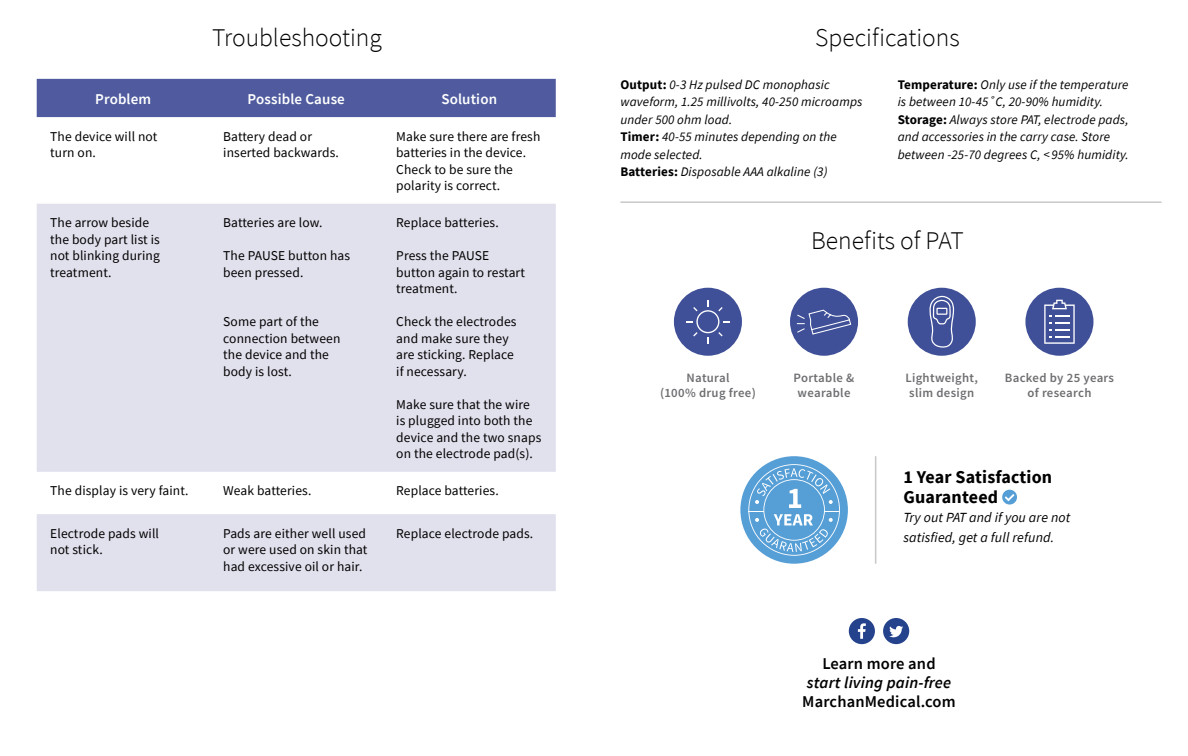
<style>
.page{position:relative;width:1188px;height:756px;background:#fff}
.page>*{position:absolute;margin:0;border:0;box-sizing:border-box;transform-origin:0 0}
.t1{font:300 25.5px "Source Sans Pro";color:#000}
.t2{font:700 18px/19.5px "Source Sans Pro";letter-spacing:.01em;color:#000}
.t3{font:600 16.5px "Source Sans Pro";letter-spacing:.01em;color:#000}
.t4{font:italic 600 16.5px "Source Sans Pro";letter-spacing:.01em;color:#000}
.t5{font:600 15px "Source Sans Pro";letter-spacing:.01em;color:#fff}
.t6{font:italic 13.95px/19.5px "Source Sans Pro";letter-spacing:.01em;color:#000}
.t7{font:13.5px/16.5px "Source Sans Pro";letter-spacing:.01em;color:#000}
.t8{font:italic 13.2px/17.5px "Source Sans Pro";letter-spacing:.01em;color:#000}
.t9{font:600 12.75px/15.3px "Source Sans Pro";letter-spacing:.025em;color:#6d6e71;text-align:center}
.s1{font-weight:700;font-style:normal}
</style>
<div class="page">
<div style="left:37px;top:79px;width:519px;height:38px;background:#4f5b9e"></div>
<svg style="left:37px;top:204px;width:519px;height:387px;background:#e4e3ee"></svg>
<hr style="left:620px;top:201px;width:542px;height:2px;background:#c7c8ca">
<hr style="left:875px;top:456px;width:1px;height:108px;background:#c7c8ca">
<div style="left:740px;top:456px;width:108px;height:108px;background:#559ed6;border-radius:50%"></div>
<svg style="left:748px;top:464px;width:92px;height:92px"></svg>
<svg style="left:883px;top:618px;width:26px;height:26px"></svg>
<svg style="left:849px;top:618px;width:26px;height:26px"></svg>
<svg style="left:1002px;top:490px;width:15px;height:15px"></svg>
<div style="left:674px;top:288px;width:68px;height:68px;background:#3f5098;border-radius:50%"></div>
<div style="left:1025px;top:288px;width:68px;height:68px;background:#3f5098;border-radius:50%"></div>
<div style="left:790px;top:288px;width:68px;height:68px;background:#3f5098;border-radius:50%"></div>
<div style="left:908px;top:288px;width:68px;height:68px;background:#3f5098;border-radius:50%"></div>
<svg style="left:686px;top:300px;width:44px;height:43px"></svg>
<svg style="left:1044px;top:300px;width:31px;height:44px"></svg>
<svg style="left:929px;top:295px;width:26px;height:53px"></svg>
<svg style="left:796px;top:309px;width:56px;height:26px"></svg>
<h1 class="t1" style="left:212px;top:22px;width:171px">Troubleshooting</h1>
<p class="t5" style="left:95px;top:89px;width:58px">Problem</p>
<p class="t5" style="left:248px;top:89px;width:99px">Possible Cause</p>
<p class="t5" style="left:441px;top:89px;width:57px">Solution</p>
<p class="t7" style="left:50px;top:128px;width:109px">The device will not turn on.</p>
<p class="t7" style="left:223px;top:128px;width:117px">Battery dead or inserted backwards.</p>
<p class="t7" style="left:396px;top:128px;width:146px">Make sure there are fresh batteries in the device.<br>Check to be sure the polarity is correct.</p>
<p class="t7" style="left:50px;top:215px;width:111px">The arrow beside the body part list is not blinking during treatment.</p>
<p class="t7" style="left:223px;top:215px;width:101px">Batteries are low.</p>
<p class="t7" style="left:396px;top:214px;width:104px">Replace batteries.</p>
<p class="t7" style="left:396px;top:247px;width:130px">Press the PAUSE button again to restart treatment.</p>
<p class="t7" style="left:396px;top:313px;width:122px">Check the electrodes and make sure they are sticking. Replace if necessary.</p>
<p class="t7" style="left:396px;top:396px;width:147px">Make sure that the wire is plugged into both the device and the two snaps on the electrode pad(s).</p>
<p class="t7" style="left:223px;top:247px;width:128px">The PAUSE button has been pressed.</p>
<p class="t7" style="left:223px;top:313px;width:119px">Some part of the connection between the device and the body is lost.</p>
<p class="t7" style="left:50px;top:483px;width:140px">The display is very faint.</p>
<p class="t7" style="left:223px;top:483px;width:90px">Weak batteries.</p>
<p class="t7" style="left:396px;top:483px;width:104px">Replace batteries.</p>
<p class="t7" style="left:50px;top:525px;width:110px">Electrode pads will not stick.</p>
<p class="t7" style="left:223px;top:525px;width:146px;text-align:justify">Pads are either well used or were used on skin that had excessive oil or hair.</p>
<p class="t7" style="left:396px;top:525px;width:139px">Replace electrode pads.</p>
<h1 class="t1" style="left:815px;top:22px;width:146px">Specifications</h1>
<p class="t8" style="left:620px;top:75px;width:244px"><span class="s1">Output:</span> 0-3 Hz pulsed DC monophasic waveform, 1.25 millivolts, 40-250 microamps under 500 ohm load.<br><span class="s1">Timer:</span> 40-55 minutes depending on the mode selected.<br><span class="s1">Batteries:</span> Disposable AAA alkaline (3)</p>
<p class="t8" style="left:898px;top:75px;width:233px"><span class="s1">Temperature:</span> Only use if the temperature is between 10-45˚C, 20-90% humidity.<br><span class="s1">Storage:</span> Always store PAT, electrode pads, and accessories in the carry case. Store between -25-70 degrees C, &lt; 95% humidity.</p>
<h1 class="t1" style="left:811px;top:225px;width:154px">Benefits of PAT</h1>
<p class="t9" style="left:660px;top:370px;width:97px">Natural<br>(100% drug free)</p>
<p class="t9" style="left:794px;top:370px;width:62px">Portable &amp; wearable</p>
<p class="t9" style="left:905px;top:370px;width:74px">Lightweight, slim design</p>
<p class="t9" style="left:1005px;top:370px;width:111px">Backed by 25 years of research</p>
<h2 class="t2" style="left:903px;top:467px;width:150px">1 Year Satisfaction<br>Guaranteed</h2>
<p class="t6" style="left:903px;top:508px;width:168px">Try out PAT and if you are not satisfied, get a full refund.</p>
<p class="t3" style="left:822px;top:653px;width:115px">Learn more and</p>
<p class="t4" style="left:807px;top:672px;width:146px">start living pain-free</p>
<p class="t3" style="left:802px;top:691px;width:155px">MarchanMedical.com</p>
</div>
